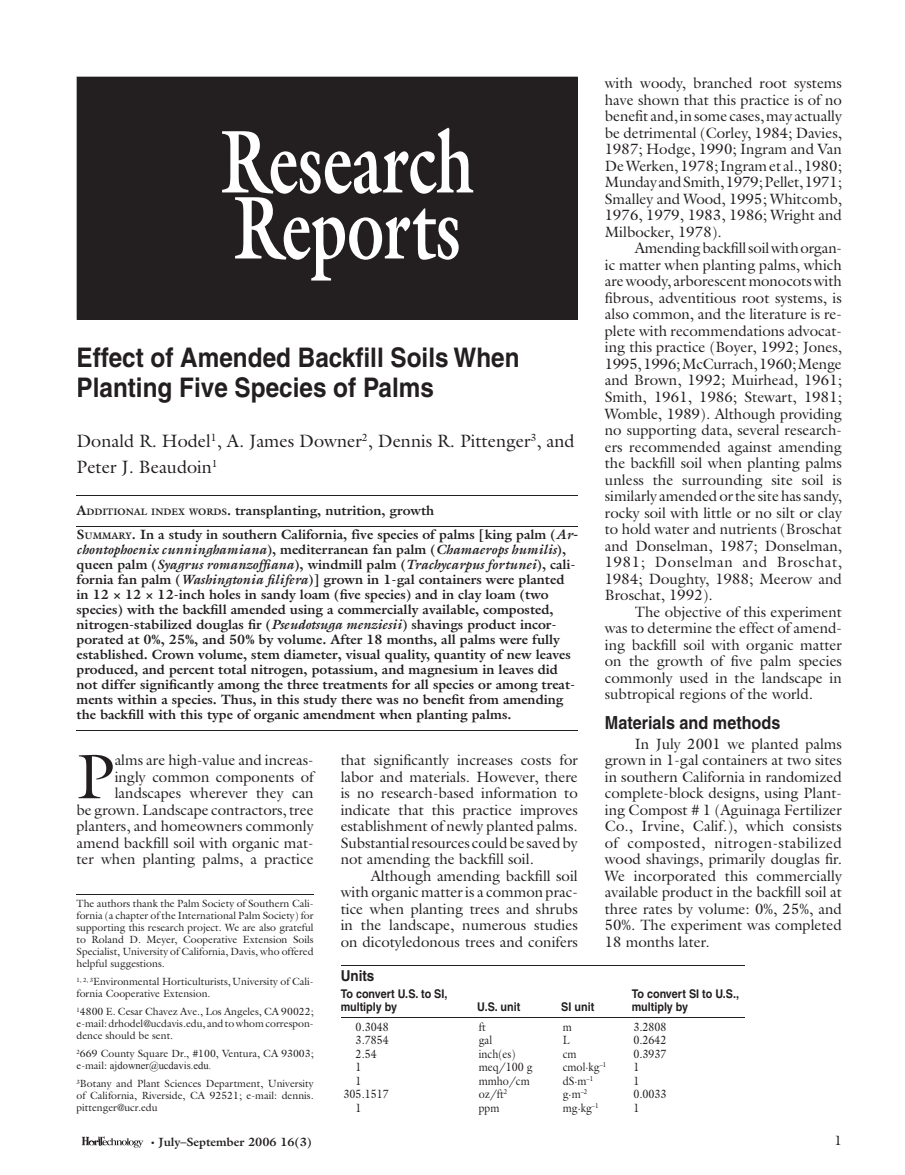
<style>
.page{position:relative;width:905px;height:1175px;background:#fff}
.page>*{position:absolute;margin:0;border:0;box-sizing:border-box;transform-origin:0 0}
.t1{font:700 90px/66px "Galliard";color:#fff;scale:.7 1}
.t2{font:63.6px "Galliard";color:#231f20}
.t3{font:700 27px/30px "Helvetica";color:#231f20;scale:.9 1}
.t4{font:18px/26.2px "Galliard";color:#231f20}
.t5{font:700 18px "Helvetica";color:#231f20;scale:.9 1}
.t6{font:15px/16.5px "Galliard";color:#231f20;text-align:justify}
.t7{font:700 15px "Helvetica";color:#231f20;scale:.9 1}
.t8{font:700 13.5px/15px "Galliard";color:#231f20}
.t9{font:13.5px "Galliard";color:#231f20}
.t10{font:12px "Galliard";color:#231f20;scale:.9 1}
.t11{font:700 12px "Helvetica";color:#231f20;scale:.9 1}
.t12{font:700 12px "Galliard";color:#231f20}
.t13{font:10.5px/12px "Galliard";color:#231f20;text-align:justify}
.t14{font:10.5px "Times New Roman";color:#231f20}
.s1{font-size:9.45px}
.s2{font-style:italic}
.s3{font-family:"Galliard"}
</style>
<div class="page">
<img style="left:81px;top:1136px;width:63px;height:12px">
<hr style="left:77px;top:495px;width:501px;height:1px;background:#231f20">
<hr style="left:77px;top:525px;width:501px;height:1px;background:#231f20">
<hr style="left:77px;top:729px;width:501px;height:1px;background:#231f20">
<hr style="left:77px;top:894px;width:236px;height:1px;background:#231f20">
<hr style="left:340px;top:965px;width:404px;height:1px;background:#231f20">
<hr style="left:340px;top:1017px;width:404px;height:1px;background:#231f20">
<div style="left:77px;top:77px;width:500px;height:242px;background:#231f20"></div>
<p class="t6" style="left:604px;top:75px;width:239px">with woody, branched root systems have shown that this practice is of no benefit and, in some cases, may actually be detrimental (Corley, 1984; Davies, 1987; Hodge, 1990; Ingram and Van De Werken, 1978; Ingram et al., 1980; Munday and Smith, 1979; Pellet, 1971; Smalley and Wood, 1995; Whitcomb, 1976, 1979, 1983, 1986; Wright and Milbocker, 1978).</p>
<p class="t6" style="left:604px;top:240px;width:239px;text-indent:30px">Amending backfill soil with organ&shy;ic matter when planting palms, which are woody, arborescent monocots with fibrous, adventitious root systems, is also common, and the literature is re&shy;plete with recommendations advocat&shy;ing this practice (Boyer, 1992; Jones, 1995, 1996; McCurrach, 1960; Menge and Brown, 1992; Muirhead, 1961; Smith, 1961, 1986; Stewart, 1981; Womble, 1989). Although providing no supporting data, several research&shy;ers recommended against amending the backfill soil when planting palms unless the surrounding site soil is similarly amended or the site has sandy, rocky soil with little or no silt or clay to hold water and nutrients (Broschat and Donselman, 1987; Donselman, 1981; Donselman and Broschat, 1984; Doughty, 1988; Meerow and Broschat, 1992).</p>
<p class="t6" style="left:604px;top:603px;width:239px;text-indent:30px">The objective of this experiment was to determine the effect of amend&shy;ing backfill soil with organic matter on the growth of five palm species commonly used in the landscape in subtropical regions of the world.</p>
<p class="t5" style="left:604px;top:712px;width:197px">Materials and methods</p>
<p class="t6" style="left:604px;top:735px;width:239px;text-indent:30px">In July 2001 we planted palms grown in 1-gal containers at two sites in southern California in randomized complete-block designs, using Plant&shy;ing Compost # 1 (Aguinaga Fertilizer Co., Irvine, Calif.), which consists of composted, nitrogen-stabilized wood shavings, primarily douglas fir.<br>We incorporated this commercially available product in the backfill soil at three rates by volume: 0%, 25%, and 50%. The experiment was completed 18 months later.</p>
<h1 class="t1" style="left:221px;top:127px;width:363px">Research<br>Reports</h1>
<h3 class="t3" style="left:76px;top:342px;width:494px">Effect of Amended Backfill Soils When<br>Planting Five Species of Palms</h3>
<p class="t4" style="left:76px;top:427px;width:499px">Donald R. Hodel<sup>1</sup>, A. James Downer<sup>2</sup>, Dennis R. Pittenger<sup>3</sup>, and<br>Peter J. Beaudoin<sup>1</sup></p>
<p class="t8" style="left:76px;top:498px;width:503px;line-height:24px">A<span class="s1">DDITIONAL INDEX WORDS</span>. transplanting, nutrition, growth<br>S<span class="s1">UMMARY</span>. In a study in southern California, five species of palms [king palm (<span class="s2">Ar-</span></p>
<p class="t8" style="left:76px;top:542px;width:500px"><span class="s2">chontophoenix cunninghamiana</span>), mediterranean fan palm (<span class="s2">Chamaerops humilis</span>), queen palm (<span class="s2">Syagrus romanzoffiana</span>), windmill palm (<span class="s2">Trachycarpus fortunei</span>), cali&shy;fornia fan palm (<span class="s2">Washingtonia filifera</span>)] grown in 1-gal containers were planted in 12 × 12 × 12-inch holes in sandy loam (five species) and in clay loam (two species) with the backfill amended using a commercially available, composted, nitrogen-stabilized douglas fir (<span class="s2">Pseudotsuga menziesii</span>) shavings product incor&shy;porated at 0%, 25%, and 50% by volume. After 18 months, all palms were fully established. Crown volume, stem diameter, visual quality, quantity of new leaves produced, and percent total nitrogen, potassium, and magnesium in leaves did not differ significantly among the three treatments for all species or among treat&shy;ments within a species. Thus, in this study there was no benefit from amending the backfill with this type of organic amendment when planting palms.</p>
<h2 class="t2" style="left:76px;top:736px;width:40px">P</h2>
<p class="t6" style="left:76px;top:751px;width:239px;text-align:right">alms are high-value and increas-<br>ingly common components of landscapes wherever they can<br>be grown. Landscape contractors, tree planters, and homeowners commonly amend backfill soil with organic mat&shy;ter when planting palms, a practice</p>
<p class="t6" style="left:340px;top:751px;width:239px">that significantly increases costs for labor and materials. However, there is no research-based information to indicate that this practice improves establishment of newly planted palms.<br>Substantial resources could be saved by not amending the backfill soil.</p>
<p class="t6" style="left:340px;top:867px;width:239px;text-indent:30px">Although amending backfill soil with organic matter is a common prac&shy;tice when planting trees and shrubs in the landscape, numerous studies on dicotyledonous trees and conifers</p>
<p class="t7" style="left:340px;top:966px;width:39px">Units</p>
<p class="t11" style="left:340px;top:986px;width:120px">To convert U.S. to SI,</p>
<p class="t11" style="left:632px;top:986px;width:121px">To convert SI to U.S.,</p>
<p class="t11" style="left:340px;top:999px;width:64px">multiply by</p>
<p class="t11" style="left:477px;top:999px;width:49px">U.S. unit</p>
<p class="t11" style="left:561px;top:999px;width:38px">SI unit</p>
<p class="t11" style="left:631px;top:999px;width:64px">multiply by</p>
<p class="t10" style="left:355px;top:1018px;width:38px">0.3048</p>
<p class="t10" style="left:479px;top:1018px;width:9px">ft</p>
<p class="t10" style="left:563px;top:1018px;width:12px">m</p>
<p class="t10" style="left:633px;top:1018px;width:38px">3.2808</p>
<p class="t10" style="left:355px;top:1032px;width:38px">3.7854</p>
<p class="t10" style="left:479px;top:1032px;width:16px">gal</p>
<p class="t10" style="left:563px;top:1032px;width:9px">L</p>
<p class="t10" style="left:633px;top:1032px;width:38px">0.2642</p>
<p class="t10" style="left:355px;top:1045px;width:25px">2.54</p>
<p class="t10" style="left:479px;top:1045px;width:42px">inch(es)</p>
<p class="t10" style="left:563px;top:1045px;width:17px">cm</p>
<p class="t10" style="left:633px;top:1045px;width:38px">0.3937</p>
<p class="t10" style="left:355px;top:1059px;width:8px">1</p>
<p class="t10" style="left:479px;top:1059px;width:61px">meq/100 g</p>
<p class="t10" style="left:563px;top:1059px;width:50px">cmol·kg<sup>–1</sup></p>
<p class="t10" style="left:633px;top:1059px;width:8px">1</p>
<p class="t10" style="left:355px;top:1072px;width:8px">1</p>
<p class="t10" style="left:479px;top:1072px;width:58px">mmho/cm</p>
<p class="t10" style="left:563px;top:1072px;width:35px">dS·m<sup>–1</sup></p>
<p class="t10" style="left:633px;top:1072px;width:8px">1</p>
<p class="t10" style="left:343px;top:1086px;width:52px">305.1517</p>
<p class="t10" style="left:479px;top:1086px;width:33px">oz/ft<sup>2</sup></p>
<p class="t10" style="left:562px;top:1086px;width:29px">g·m<sup>–2</sup></p>
<p class="t10" style="left:633px;top:1086px;width:38px">0.0033</p>
<p class="t10" style="left:355px;top:1099px;width:8px">1</p>
<p class="t10" style="left:479px;top:1099px;width:25px">ppm</p>
<p class="t10" style="left:563px;top:1099px;width:41px">mg·kg<sup>–1</sup></p>
<p class="t10" style="left:633px;top:1099px;width:8px">1</p>
<p class="t13" style="left:76px;top:897px;width:239px">The authors thank the Palm Society of Southern Cali&shy;fornia (a chapter of the International Palm Society) for supporting this research project. We are also grateful to Roland D. Meyer, Cooperative Extension Soils Specialist, University of California, Davis, who offered helpful suggestions.</p>
<p class="t13" style="left:76px;top:975px;width:238px"><sup>1,</sup> <sup>2,</sup> <sup>3</sup>Environmental Horticulturists,University of Cali&shy;fornia Cooperative Extension.</p>
<p class="t13" style="left:76px;top:1005px;width:239px"><sup>1</sup>4800 E. Cesar Chavez Ave., Los Angeles, CA 90022; e-mail: drhodel@ucdavis.edu, and to whom correspon&shy;dence should be sent.</p>
<p class="t13" style="left:76px;top:1047px;width:239px"><sup>2</sup>669 County Square Dr., #100, Ventura, CA 93003;</p>
<p class="t14" style="left:76px;top:1059px;width:136px"><span class="s3">e-mail:</span> ajdowner@ucdavis.edu.</p>
<p class="t13" style="left:76px;top:1077px;width:239px"><sup>3</sup>Botany and Plant Sciences Department, University of California, Riverside, CA 92521; e-mail: dennis. pittenger@ucr.edu</p>
<p class="t12" style="left:151px;top:1134px;width:162px">● July–September 2006 16(3)</p>
<p class="t9" style="left:834px;top:1132px;width:9px">1</p>
</div>
